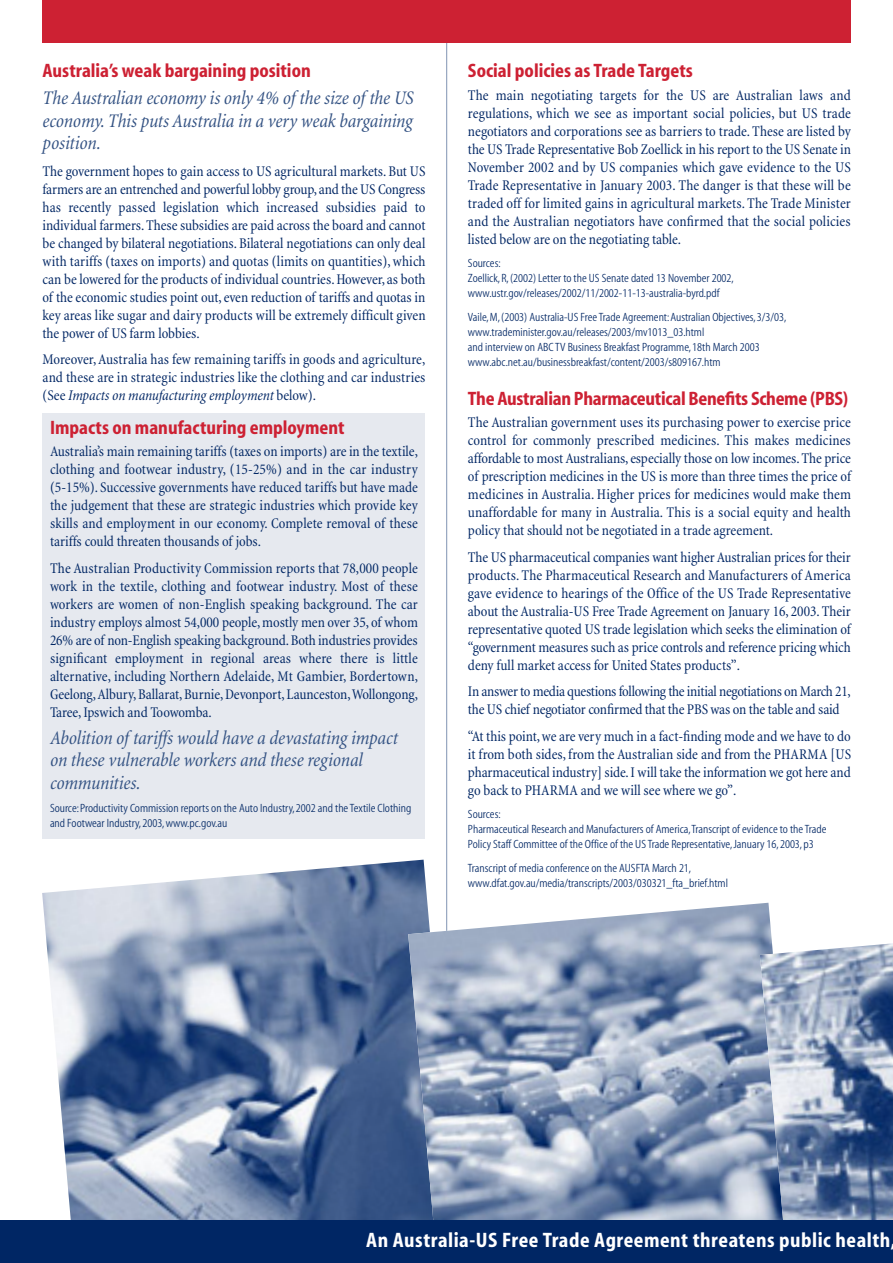
<style>
.page{position:relative;width:893px;height:1263px;background:#fff}
.page>*{position:absolute;margin:0;border:0;box-sizing:border-box;transform-origin:0 0}
.t1{font:21px "Myriad MM 700 400";letter-spacing:.025em;color:#fff}
.t2{font:italic condensed 19.5px/22.5px "Minion";letter-spacing:-.005em;color:#335283;text-align:justify}
.t3{font:19.5px "Myriad MM 700 400";color:#cd2133}
.t4{font:condensed 15px/18px "Minion";letter-spacing:-.005em;color:#002664;text-align:justify}
.t5{font:12px/15px "Myriad MM 300 400";color:#002664}
.s1{font-style:italic}
</style>
<div class="page">
<hr style="left:446px;top:43px;width:1px;height:1177px;background:#8093b2">
<div style="left:43px;top:413px;width:382px;height:425px;background:#e6e9ef"></div>
<img style="left:42px;top:860px;width:406px;height:360px">
<img style="left:408px;top:903px;width:363px;height:317px">
<div style="left:43px;top:0;width:807px;height:43px;background:#cd2133"></div>
<img style="left:759px;top:942px;width:133px;height:278px">
<div style="left:0;top:1220px;width:892px;height:43px;background:#002664"></div>
<h2 class="t3" style="left:43px;top:64px;width:270px">Australia’s weak bargaining position</h2>
<h2 class="t2" style="left:43px;top:88px;width:372px">The Australian economy is only 4% of the size of the US economy. This puts Australia in a very weak bargaining position.</h2>
<p class="t4" style="left:43px;top:163px;width:384px">The government hopes to gain access to US agricultural markets. But US farmers are an entrenched and powerful lobby group, and the US Congress has recently passed legislation which increased subsidies paid to individual farmers. These subsidies are paid across the board and cannot be changed by bilateral negotiations. Bilateral negotiations can only deal with tariffs (taxes on imports) and quotas (limits on quantities), which can be lowered for the products of individual countries. However, as both of the economic studies point out, even reduction of tariffs and quotas in key areas like sugar and dairy products will be extremely difficult given the power of US farm lobbies.</p>
<p class="t4" style="left:43px;top:352px;width:384px">Moreover,Australia has few remaining tariffs in goods and agriculture, and these are in strategic industries like the clothing and car industries (See <span class="s1">Impacts on manufacturing employment</span> below).</p>
<h2 class="t3" style="left:50px;top:420px;width:296px">Impacts on manufacturing employment</h2>
<p class="t4" style="left:50px;top:444px;width:369px">Australia’s main remaining tariffs (taxes on imports) are in the textile, clothing and footwear industry, (15-25%) and in the car industry (5-15%). Successive governments have reduced tariffs but have made the judgement that these are strategic industries which provide key skills and employment in our economy. Complete removal of these tariffs could threaten thousands of jobs.</p>
<p class="t4" style="left:50px;top:560px;width:369px">The Australian Productivity Commission reports that 78,000 people work in the textile, clothing and footwear industry. Most of these workers are women of non-English speaking background. The car industry employs almost 54,000 people, mostly men over 35, of whom 26% are of non-English speaking background. Both industries provides significant employment in regional areas where there is little alternative, including Northern Adelaide, Mt Gambier, Bordertown, Geelong,Albury, Ballarat, Burnie, Devonport, Launceston,Wollongong, Taree, Ipswich and Toowomba.</p>
<h2 class="t2" style="left:50px;top:728px;width:349px;text-align:left">Abolition of tariffs would have a devastating impact on these vulnerable workers and these regional communities.</h2>
<p class="t5" style="left:50px;top:802px;width:363px">Source:Productivity Commission reports on the Auto Industry,2002 and the Textile Clothing and Footwear Industry,2003,www.pc.gov.au</p>
<h2 class="t3" style="left:468px;top:64px;width:226px">Social policies as Trade Targets</h2>
<p class="t4" style="left:468px;top:87px;width:384px">The main negotiating targets for the US are Australian laws and regulations, which we see as important social policies, but US trade negotiators and corporations see as barriers to trade. These are listed by the US Trade Representative Bob Zoellick in his report to the US Senate in November 2002 and by US companies which gave evidence to the US Trade Representative in January 2003. The danger is that these will be traded off for limited gains in agricultural markets. The Trade Minister and the Australian negotiators have confirmed that the social policies listed below are on the negotiating table.</p>
<p class="t5" style="left:468px;top:257px;width:267px">Sources:<br>Zoellick,R,(2002) Letter to the US Senate dated 13 November 2002, www.ustr.gov/releases/2002/11/2002-11-13-australia-byrd.pdf</p>
<p class="t5" style="left:468px;top:310px;width:320px">Vaile,M,(2003) Australia-US Free Trade Agreement:Australian Objectives,3/3/03, www.trademinister.gov.au/releases/2003/mv1013_03.html<br>and interview on ABC TV Business Breakfast Programme,18th March 2003 www.abc.net.au/businessbreakfast/content/2003/s809167.htm</p>
<h2 class="t3" style="left:468px;top:391px;width:382px">The Australian Pharmaceutical Benefits Scheme (PBS)</h2>
<p class="t4" style="left:468px;top:415px;width:384px">The Australian government uses its purchasing power to exercise price control for commonly prescribed medicines. This makes medicines affordable to most Australians, especially those on low incomes. The price of prescription medicines in the US is more than three times the price of medicines in Australia. Higher prices for medicines would make them unaffordable for many in Australia. This is a social equity and health policy that should not be negotiated in a trade agreement.</p>
<p class="t4" style="left:468px;top:549px;width:384px">The US pharmaceutical companies want higher Australian prices for their products. The Pharmaceutical Research and Manufacturers of America gave evidence to hearings of the Office of the US Trade Representative about the Australia-US Free Trade Agreement on January 16, 2003. Their representative quoted US trade legislation which seeks the elimination of “government measures such as price controls and reference pricing which deny full market access for United States products”.</p>
<p class="t4" style="left:468px;top:684px;width:384px">In answer to media questions following the initial negotiations on March 21, the US chief negotiator confirmed that the PBS was on the table and said</p>
<p class="t4" style="left:468px;top:728px;width:384px">“At this point, we are very much in a fact-finding mode and we have to do it from both sides, from the Australian side and from the PHARMA [US pharmaceutical industry] side. I will take the information we got here and go back to PHARMA and we will see where we go”.</p>
<p class="t5" style="left:468px;top:808px;width:360px">Sources:<br>Pharmaceutical Research and Manufacturers of America,Transcript of evidence to the Trade<br>Policy Staff Committee of the Office of the US Trade Representative,January 16,2003,p3</p>
<p class="t5" style="left:468px;top:862px;width:261px">Transcript of media conference on the AUSFTA March 21, www.dfat.gov.au/media/transcripts/2003/030321_fta_brief.html</p>
<h1 class="t1" style="left:366px;top:1232px;width:525px">An Australia-US Free Trade Agreement threatens public health</h1>
</div>
